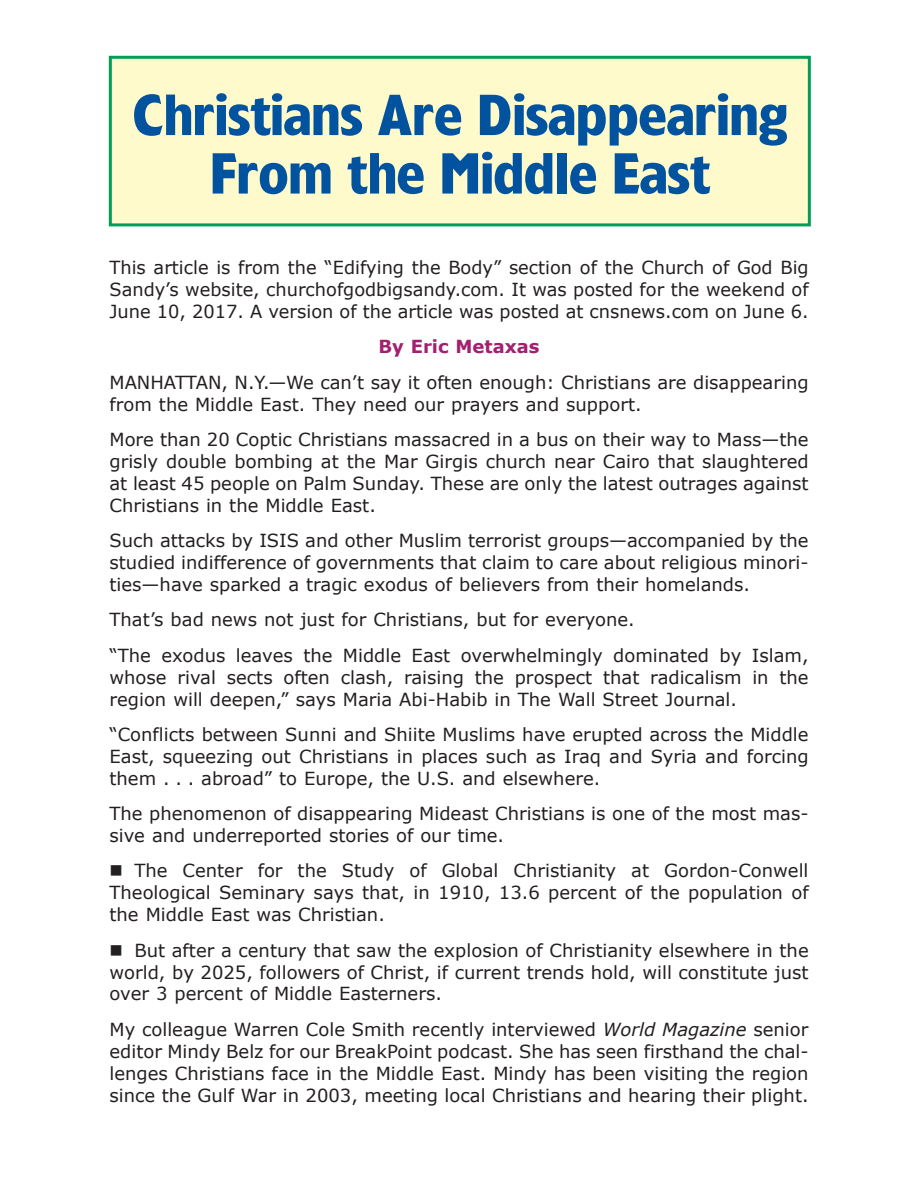
<style>
.page{position:relative;width:918px;height:1188px;background:#fff}
.page>*{position:absolute;margin:0;border:0;box-sizing:border-box;transform-origin:0 0}
.t1{font:700 54px/58.5px "Forever";color:#0153a0;text-align:center}
.t2{font:18px/21.9px "Verdana";color:#231f20;text-align:justify}
.t3{font:700 18px "Verdana";color:#a1216f}
.s1{font-style:italic}
</style>
<div class="page">
<div style="left:110px;top:57px;width:699px;height:168px;background:#fffacb"></div>
<div style="left:109px;top:56px;width:702px;height:170px;border:3px solid #009e57"></div>
<h1 class="t1" style="left:132px;top:92px;width:658px">Christians Are Disappearing<br>From the Middle East</h1>
<p class="t2" style="left:110px;top:256px;width:701px">This article is from the “Edifying the Body” section of the Church of God Big Sandy’s website, churchofgodbigsandy.com. It was posted for the weekend of June 10, 2017. A version of the article was posted at cnsnews.com on June 6.</p>
<p class="t3" style="left:379px;top:335px;width:162px">By Eric Metaxas</p>
<p class="t2" style="left:109px;top:371px;width:701px">MANHATTAN, N.Y.—We can’t say it often enough: Christians are disappearing from the Middle East. They need our prayers and support.</p>
<p class="t2" style="left:109px;top:428px;width:701px">More than 20 Coptic Christians massacred in a bus on their way to Mass—the grisly double bombing at the Mar Girgis church near Cairo that slaughtered at least 45 people on Palm Sunday. These are only the latest outrages against Christians in the Middle East.</p>
<p class="t2" style="left:109px;top:529px;width:701px">Such attacks by ISIS and other Muslim terrorist groups—accompanied by the studied indifference of governments that claim to care about religious minori&shy;ties—have sparked a tragic exodus of believers from their homelands.</p>
<p class="t2" style="left:109px;top:602px;width:701px;line-height:35.4px">That’s bad news not just for Christians, but for everyone.<br>“The exodus leaves the Middle East overwhelmingly dominated by Islam,</p>
<p class="t2" style="left:109px;top:666px;width:701px">whose rival sects often clash, raising the prospect that radicalism in the region will deepen,” says Maria Abi-Habib in The Wall Street Journal.</p>
<p class="t2" style="left:109px;top:723px;width:701px">“Conflicts between Sunni and Shiite Muslims have erupted across the Middle East, squeezing out Christians in places such as Iraq and Syria and forcing them . . . abroad” to Europe, the U.S. and elsewhere.</p>
<p class="t2" style="left:109px;top:802px;width:701px">The phenomenon of disappearing Mideast Christians is one of the most mas&shy;sive and underreported stories of our time.</p>
<p class="t2" style="left:109px;top:859px;width:701px;text-indent:25px">The Center for the Study of Global Christianity at Gordon-Conwell Theological Seminary says that, in 1910, 13.6 percent of the population of the Middle East was Christian.</p>
<p class="t2" style="left:109px;top:939px;width:701px;text-indent:25px">But after a century that saw the explosion of Christianity elsewhere in the world, by 2025, followers of Christ, if current trends hold, will constitute just over 3 percent of Middle Easterners.</p>
<p class="t2" style="left:109px;top:1018px;width:701px">My colleague Warren Cole Smith recently interviewed <span class="s1">World Magazine</span> senior editor Mindy Belz for our BreakPoint podcast. She has seen firsthand the chal&shy;lenges Christians face in the Middle East. Mindy has been visiting the region since the Gulf War in 2003, meeting local Christians and hearing their plight.</p>
</div>
